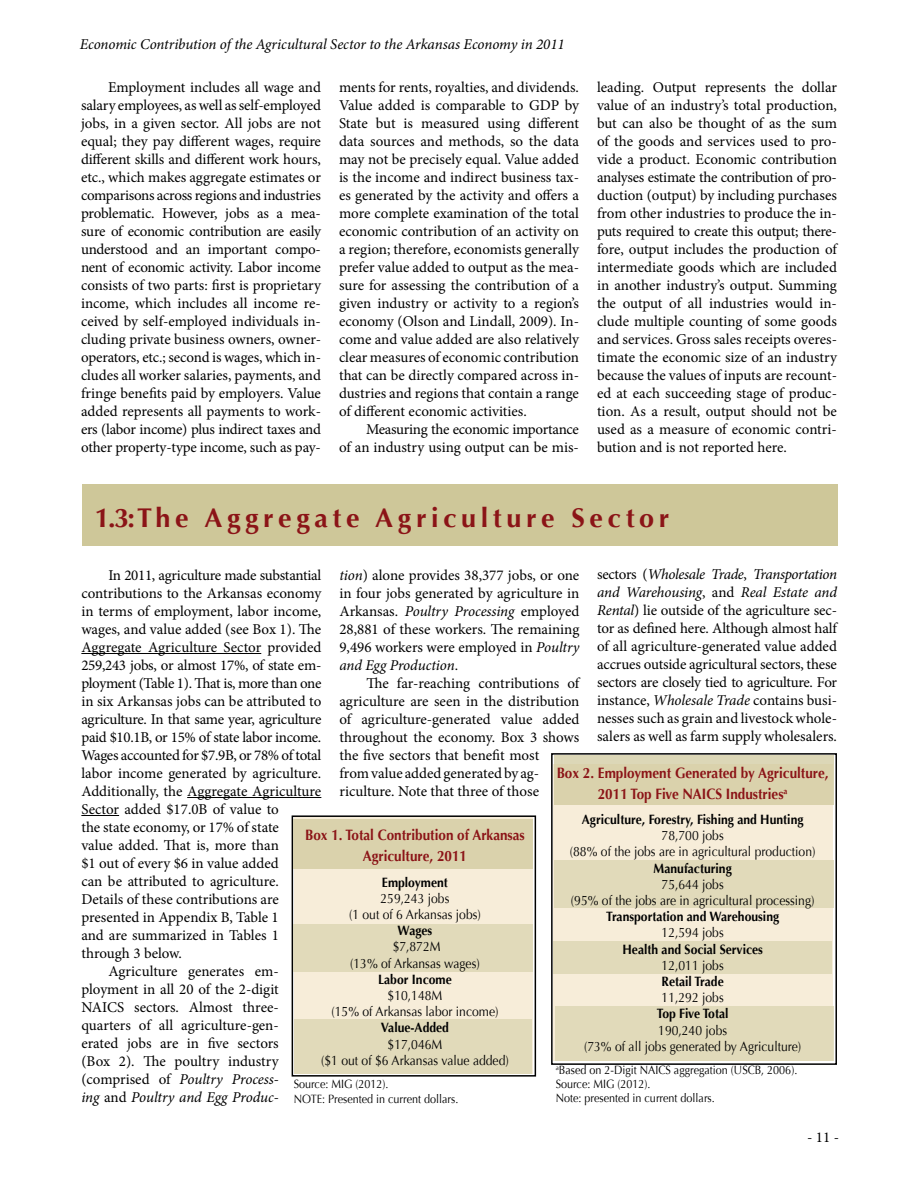
<style>
.page{position:relative;width:918px;height:1188px;background:#fff}
.page>*{position:absolute;margin:0;border:0;box-sizing:border-box;transform-origin:0 0}
.t1{font:700 27px "Optima";letter-spacing:.17em;color:#8b1417}
.t2{font:15px/18px "Minion Pro";letter-spacing:-.005em;color:#000;text-align:justify}
.t3{font:italic 15px "Minion Pro";letter-spacing:-.01em;color:#000}
.t4{font:700 15px/21px "Optima";color:#8b1417;text-align:center;scale:.9 1}
.t5{font:15px "Minion Pro";letter-spacing:-.025em;color:#000}
.t6{font:13.5px/16.2px "Optima";color:#000;text-align:center;scale:.9 1}
.t7{font:700 13.5px "Optima";color:#000;scale:.9 1}
.t8{font:12px/14px "Optima";color:#000;scale:.9 1}
.s1{font-style:normal}
.s2{font-style:italic}
</style>
<div class="page">
<div style="left:82px;top:484px;width:756px;height:61px;background:#cec799"></div>
<hr style="left:81px;top:653px;width:180px;height:1px;background:#000">
<hr style="left:187px;top:797px;width:134px;height:1px;background:#000">
<hr style="left:81px;top:815px;width:38px;height:1px;background:#000">
<div style="left:292px;top:815px;width:244px;height:262px;border:2px solid #000"></div>
<div style="left:295px;top:817px;width:238px;height:257px;background:#f7ecd5"></div>
<div style="left:293px;top:819px;width:240px;height:49px;background:#dad2ac"></div>
<div style="left:293px;top:924px;width:240px;height:48px;background:#e1daba"></div>
<div style="left:295px;top:1019px;width:237px;height:55px;background:#e1daba"></div>
<div style="left:551px;top:753px;width:286px;height:312px;border:2px solid #000"></div>
<div style="left:553px;top:765px;width:280px;height:296px;background:#f7ecd5"></div>
<div style="left:555px;top:756px;width:279px;height:49px;background:#dad2ac"></div>
<div style="left:554px;top:860px;width:280px;height:48px;background:#e1daba"></div>
<div style="left:553px;top:942px;width:279px;height:32px;background:#e1daba"></div>
<div style="left:555px;top:1007px;width:279px;height:54px;background:#e1daba"></div>
<p class="t3" style="left:80px;top:34px;width:487px">Economic Contribution of the Agricultural Sector to the Arkansas Economy in 2011</p>
<p class="t2" style="left:81px;top:78px;width:242px;text-indent:27px">Employment includes all wage and salary employees, as well as self-employed jobs, in a given sector. All jobs are not equal; they pay different wages, require different skills and different work hours, etc., which makes aggregate estimates or comparisons across regions and industries problematic. However, jobs as a mea&shy;sure of economic contribution are easily understood and an important compo&shy;nent of economic activity. Labor income consists of two parts: first is proprietary income, which includes all income re&shy;ceived by self-employed individuals in&shy;cluding private business owners, owner&shy;operators, etc.; second is wages, which in&shy;cludes all worker salaries, payments, and fringe benefits paid by employers. Value added represents all payments to work&shy;ers (labor income) plus indirect taxes and other property-type income, such as pay-</p>
<p class="t2" style="left:339px;top:78px;width:242px">ments for rents, royalties, and dividends.<br>Value added is comparable to GDP by State but is measured using different data sources and methods, so the data may not be precisely equal. Value added is the income and indirect business tax&shy;es generated by the activity and offers a more complete examination of the total economic contribution of an activity on a region; therefore, economists generally prefer value added to output as the mea&shy;sure for assessing the contribution of a given industry or activity to a region’s economy (Olson and Lindall, 2009). In&shy;come and value added are also relatively clear measures of economic contribution that can be directly compared across in&shy;dustries and regions that contain a range of different economic activities.</p>
<p class="t2" style="left:339px;top:420px;width:241px;text-align:right">Measuring the economic importance<br>of an industry using output can be mis-</p>
<p class="t2" style="left:597px;top:78px;width:242px">leading. Output represents the dollar value of an industry’s total production, but can also be thought of as the sum of the goods and services used to pro&shy;vide a product. Economic contribution analyses estimate the contribution of pro&shy;duction (output) by including purchases from other industries to produce the in&shy;puts required to create this output; there&shy;fore, output includes the production of intermediate goods which are included in another industry’s output. Summing the output of all industries would in&shy;clude multiple counting of some goods and services. Gross sales receipts overes&shy;timate the economic size of an industry because the values of inputs are recount&shy;ed at each succeeding stage of produc&shy;tion. As a result, output should not be used as a measure of economic contri&shy;bution and is not reported here.</p>
<h1 class="t1" style="left:95px;top:502px;width:576px">1.3: The Aggregate Agriculture Sector</h1>
<p class="t2" style="left:108px;top:566px;width:215px">In 2011, agriculture made substantial</p>
<p class="t2" style="left:81px;top:584px;width:241px">contributions to the Arkansas economy</p>
<p class="t2" style="left:81px;top:602px;width:242px">in terms of employment, labor income,</p>
<p class="t2" style="left:81px;top:620px;width:241px">wages, and value added (see Box 1). The</p>
<p class="t2" style="left:81px;top:638px;width:242px">Aggregate Agriculture Sector provided</p>
<p class="t2" style="left:81px;top:656px;width:242px">259,243 jobs, or almost 17%, of state em-</p>
<p class="t5" style="left:81px;top:673px;width:242px">ployment (Table 1). That is, more than one</p>
<p class="t2" style="left:81px;top:692px;width:242px">in six Arkansas jobs can be attributed to</p>
<p class="t2" style="left:81px;top:710px;width:242px">agriculture. In that same year, agriculture</p>
<p class="t5" style="left:81px;top:727px;width:242px">paid $10.1B, or 15% of state labor income.</p>
<p class="t5" style="left:81px;top:745px;width:242px">Wages accounted for $7.9B, or 78% of total</p>
<p class="t2" style="left:81px;top:764px;width:241px">labor income generated by agriculture.</p>
<p class="t2" style="left:81px;top:782px;width:241px">Additionally, the Aggregate Agriculture</p>
<p class="t2" style="left:81px;top:800px;width:199px">Sector added $17.0B of value to</p>
<p class="t2" style="left:81px;top:818px;width:199px">the state economy, or 17% of state</p>
<p class="t2" style="left:81px;top:836px;width:199px">value added. That is, more than</p>
<p class="t2" style="left:81px;top:854px;width:199px">$1 out of every $6 in value added</p>
<p class="t2" style="left:81px;top:872px;width:199px">can be attributed to agriculture.</p>
<p class="t2" style="left:81px;top:890px;width:199px">Details of these contributions are</p>
<p class="t2" style="left:81px;top:908px;width:199px">presented in Appendix B, Table 1</p>
<p class="t2" style="left:81px;top:926px;width:199px">and are summarized in Tables 1</p>
<p class="t2" style="left:81px;top:944px;width:102px">through 3 below.</p>
<p class="t2" style="left:108px;top:962px;width:172px">Agriculture generates em-</p>
<p class="t2" style="left:81px;top:980px;width:199px">ployment in all 20 of the 2-digit</p>
<p class="t2" style="left:81px;top:998px;width:199px">NAICS sectors. Almost three-</p>
<p class="t2" style="left:81px;top:1016px;width:199px">quarters of all agriculture-gen-</p>
<p class="t2" style="left:81px;top:1034px;width:199px">erated jobs are in five sectors</p>
<p class="t2" style="left:81px;top:1052px;width:199px">(Box 2). The poultry industry</p>
<p class="t3" style="left:81px;top:1069px;width:199px"><span class="s1">(comprised of</span> Poultry Process-</p>
<p class="t3" style="left:81px;top:1087px;width:199px">ing <span class="s1">and</span> Poultry and Egg Produc-</p>
<p class="t2" style="left:597px;top:565px;width:242px">sectors (<span class="s2">Wholesale Trade</span>, <span class="s2">Transportation and Warehousing</span>, and <span class="s2">Real Estate and Rental</span>) lie outside of the agriculture sec&shy;tor as defined here. Although almost half of all agriculture-generated value added accrues outside agricultural sectors, these sectors are closely tied to agriculture. For instance, <span class="s2">Wholesale Trade</span> contains busi&shy;nesses such as grain and livestock whole&shy;salers as well as farm supply wholesalers.</p>
<p class="t2" style="left:339px;top:566px;width:242px"><span class="s2">tion</span>) alone provides 38,377 jobs, or one in four jobs generated by agriculture in Arkansas. <span class="s2">Poultry Processing</span> employed 28,881 of these workers. The remaining 9,496 workers were employed in <span class="s2">Poultry and Egg Production</span>.</p>
<p class="t2" style="left:339px;top:674px;width:242px;text-align:left;text-indent:27px">The far-reaching contributions of agriculture are seen in the distribution of agriculture-generated value added throughout the economy. Box 3 shows the five sectors that benefit most<br>from value added generated by ag&shy;riculture. Note that three of those</p>
<p class="t4" style="left:557px;top:762px;width:304px">Box 2. Employment Generated by Agriculture,<br>2011 Top Five NAICS Industries<sup>a</sup></p>
<p class="t7" style="left:582px;top:812px;width:248px">Agriculture, Forestry, Fishing and Hunting</p>
<p class="t6" style="left:570px;top:828px;width:274px">78,700 jobs<br>(88% of the jobs are in agricultural production)</p>
<p class="t7" style="left:654px;top:860px;width:88px">Manufacturing</p>
<p class="t6" style="left:571px;top:876px;width:272px">75,644 jobs<br>(95% of the jobs are in agricultural processing)</p>
<p class="t7" style="left:606px;top:909px;width:194px">Transportation and Warehousing</p>
<p class="t6" style="left:662px;top:925px;width:71px">12,594 jobs</p>
<p class="t7" style="left:622px;top:941px;width:158px">Health and Social Services</p>
<p class="t6" style="left:662px;top:957px;width:71px">12,011 jobs</p>
<p class="t7" style="left:662px;top:974px;width:71px">Retail Trade</p>
<p class="t6" style="left:662px;top:990px;width:71px">11,292 jobs</p>
<p class="t7" style="left:657px;top:1006px;width:81px">Top Five Total</p>
<p class="t6" style="left:584px;top:1022px;width:243px">190,240 jobs<br>(73% of all jobs generated by Agriculture)</p>
<p class="t8" style="left:556px;top:1063px;width:270px"><sup>a</sup>Based on 2-Digit NAICS aggregation (USCB, 2006).<br>Source: MIG (2012).<br>Note: presented in current dollars.</p>
<p class="t4" style="left:305px;top:825px;width:246px">Box 1. Total Contribution of Arkansas<br>Agriculture, 2011</p>
<p class="t7" style="left:382px;top:874px;width:75px">Employment</p>
<p class="t6" style="left:349px;top:890px;width:148px">259,243 jobs<br>(1 out of 6 Arkansas jobs)</p>
<p class="t7" style="left:398px;top:923px;width:40px">Wages</p>
<p class="t6" style="left:350px;top:939px;width:146px">$7,872M<br>(13% of Arkansas wages)</p>
<p class="t7" style="left:378px;top:971px;width:83px">Labor Income</p>
<p class="t6" style="left:331px;top:987px;width:187px">$10,148M<br>(15% of Arkansas labor income)</p>
<p class="t7" style="left:381px;top:1020px;width:77px">Value-Added</p>
<p class="t6" style="left:321px;top:1036px;width:210px">$17,046M<br>($1 out of $6 Arkansas value added)</p>
<p class="t8" style="left:294px;top:1077px;width:184px;line-height:14.4px">Source: MIG (2012).<br>NOTE: Presented in current dollars.</p>
<p class="t2" style="left:807px;top:1129px;width:33px">- 11 -</p>
</div>
